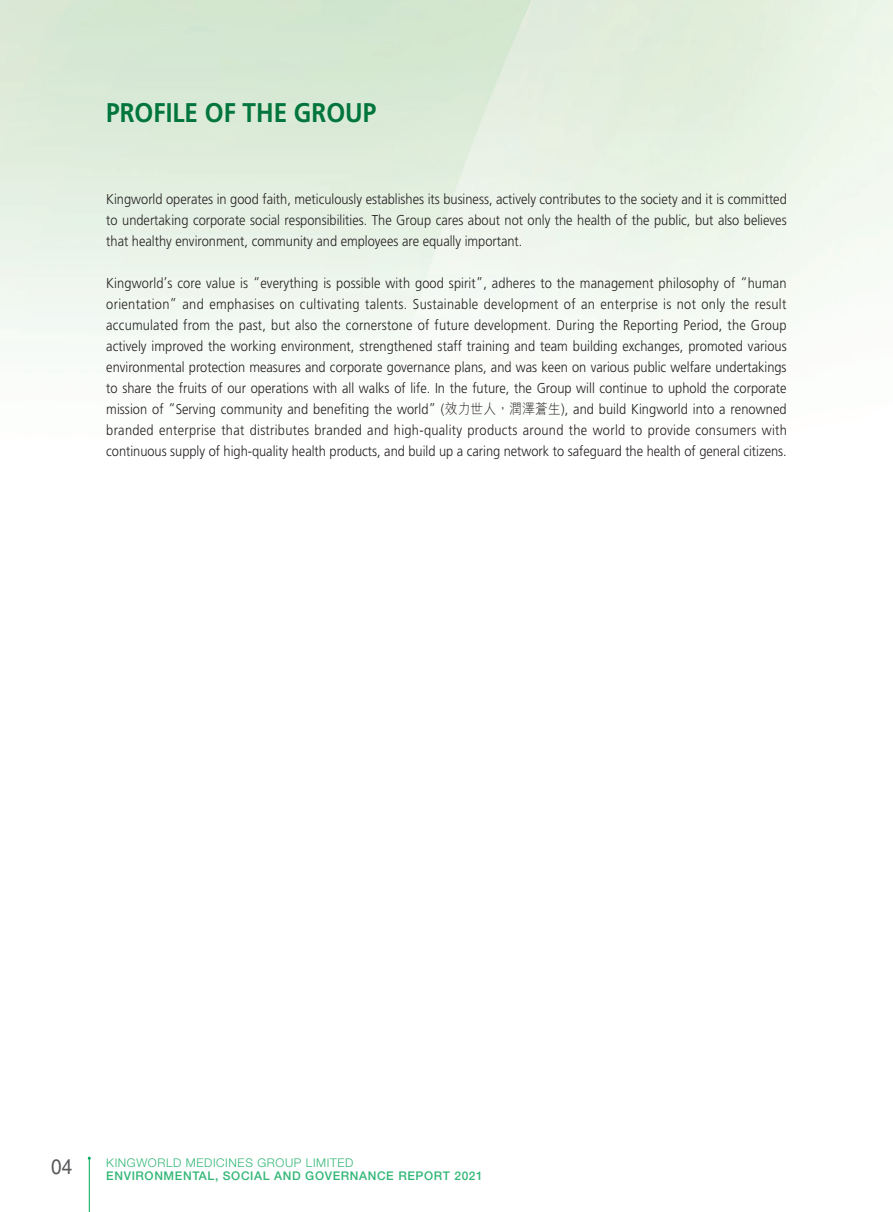
<style>
.page{position:relative;width:893px;height:1212px;background:#fff}
.page>*{position:absolute;margin:0;border:0;box-sizing:border-box;transform-origin:0 0}
.t1{font:700 27px "Frutiger LT Std";color:#00753c;scale:.9 1}
.t2{font:21px "Helvetica LT Std";color:#57585a;scale:.9 1}
.t3{font:300 14.25px/21px "Frutiger LT Std";color:#231f20;text-align:justify;scale:.9 1}
.t4{font:500 12px "Helvetica Neue LT Std";letter-spacing:.05em;color:#33b777}
.t5{font:300 12px "Helvetica Neue LT Std";letter-spacing:.05em;color:#33b777}
.s1{font-family:"M Hei HK"}
</style>
<div class="page">
<hr style="left:89px;top:1158px;width:1px;height:54px;background:#00ab5b">
<h1 class="t1" style="left:106px;top:97px;width:302px">PROFILE OF THE GROUP</h1>
<p class="t3" style="left:106px;top:189px;width:758px">Kingworld operates in good faith, meticulously establishes its business, actively contributes to the society and it is committed to undertaking corporate social responsibilities. The Group cares about not only the health of the public, but also believes that healthy environment, community and employees are equally important.</p>
<p class="t3" style="left:106px;top:273px;width:758px">Kingworld’s core value is “everything is possible with good spirit”, adheres to the management philosophy of “human orientation” and emphasises on cultivating talents. Sustainable development of an enterprise is not only the result accumulated from the past, but also the cornerstone of future development. During the Reporting Period, the Group actively improved the working environment, strengthened staff training and team building exchanges, promoted various environmental protection measures and corporate governance plans, and was keen on various public welfare undertakings to share the fruits of our operations with all walks of life. In the future, the Group will continue to uphold the corporate mission of “Serving community and benefiting the world” (<span class="s1">效力世人，潤澤蒼生</span>), and build Kingworld into a renowned branded enterprise that distributes branded and high-quality products around the world to provide consumers with continuous supply of high-quality health products, and build up a caring network to safeguard the health of general citizens.</p>
<h2 class="t2" style="left:51px;top:1154px;width:25px">04</h2>
<p class="t5" style="left:106px;top:1155px;width:249px">KINGWORLD MEDICINES GROUP LIMITED</p>
<p class="t4" style="left:106px;top:1169px;width:378px">ENVIRONMENTAL, SOCIAL AND GOVERNANCE REPORT 2021</p>
</div>
